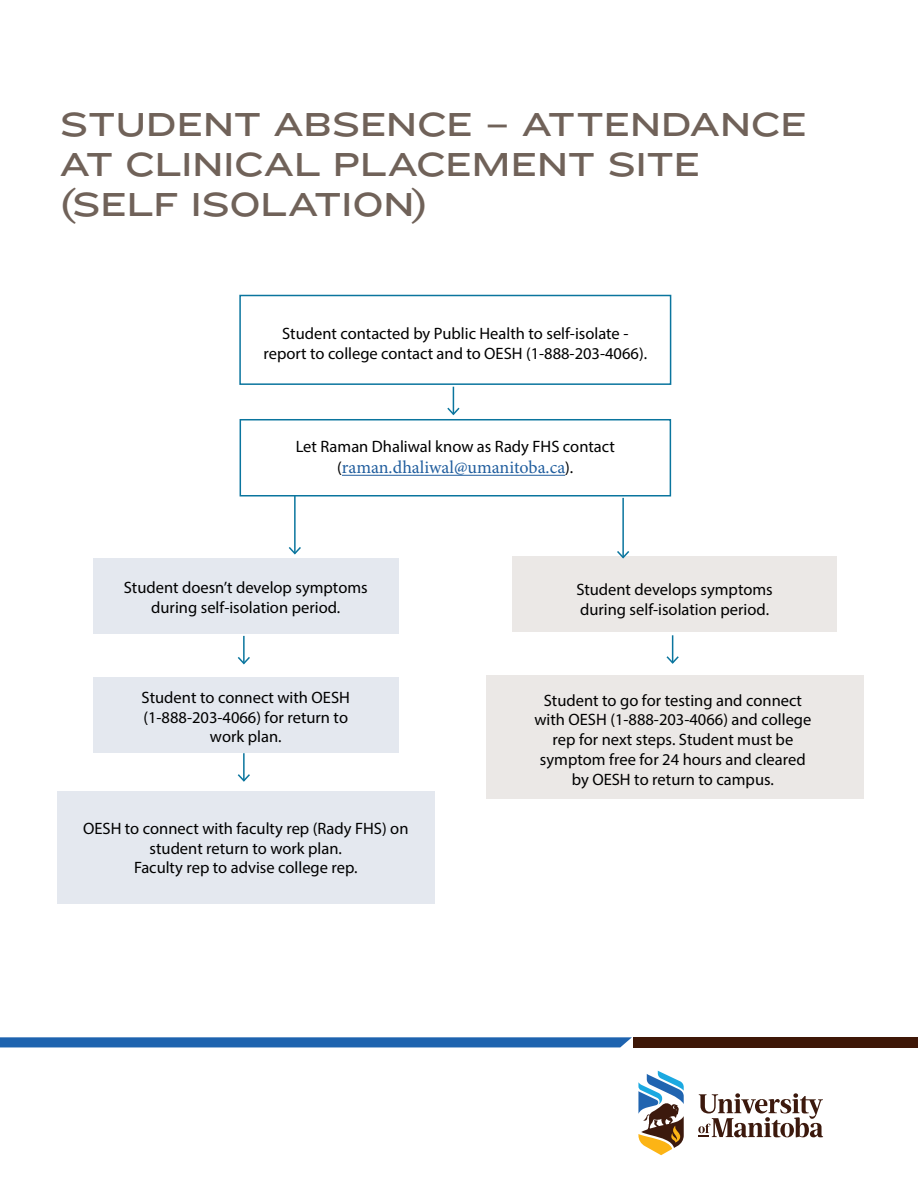
<style>
.page{position:relative;width:918px;height:1188px;background:#fff}
.page>*{position:absolute;margin:0;border:0;box-sizing:border-box;transform-origin:0 0}
.t1{font:34.5px/39.8px "Knockout HTF34 Junior Sumo";color:#706259}
.t2{font:18px "Minion Pro";color:#215e9e}
.t3{font:16.5px/19.8px "Myriad Pro";color:#000;text-align:center}
.s1{font-family:"Myriad Pro";font-size:16.5px;color:#000}
</style>
<div class="page">
<div style="left:634px;top:1037px;width:284px;height:10px;background:#3e1707"></div>
<svg style="left:0;top:1037px;width:632px;height:10px;background:#2769b2"></svg>
<svg style="left:698px;top:1093px;width:125px;height:44px"></svg>
<svg style="left:638px;top:1070px;width:46px;height:86px"></svg>
<div style="left:57px;top:791px;width:378px;height:112px;background:#e4e8ef"></div>
<div style="left:239px;top:295px;width:432px;height:90px;border:2px solid #0a759e"></div>
<svg style="left:447px;top:387px;width:13px;height:29px"></svg>
<div style="left:93px;top:677px;width:306px;height:75px;background:#e4e8ef"></div>
<div style="left:486px;top:675px;width:378px;height:124px;background:#ebe8e6"></div>
<hr style="left:243px;top:753px;width:2px;height:28px;background:#0a759e">
<svg style="left:237px;top:773px;width:13px;height:9px"></svg>
<div style="left:512px;top:556px;width:325px;height:76px;background:#ebe8e6"></div>
<div style="left:93px;top:558px;width:306px;height:75px;background:#e4e8ef"></div>
<hr style="left:243px;top:636px;width:2px;height:27px;background:#0a759e">
<svg style="left:237px;top:655px;width:13px;height:10px"></svg>
<svg style="left:666px;top:635px;width:13px;height:29px"></svg>
<div style="left:240px;top:419px;width:431px;height:77px;background:#fff;border:2px solid #0a759e"></div>
<hr style="left:342px;top:475px;width:223px;height:1px;background:#215e9e">
<hr style="left:294px;top:495px;width:2px;height:58px;background:#0a759e">
<svg style="left:288px;top:545px;width:13px;height:10px"></svg>
<hr style="left:622px;top:498px;width:2px;height:59px;background:#0a759e">
<svg style="left:617px;top:549px;width:13px;height:10px"></svg>
<h1 class="t1" style="left:60px;top:105px;width:748px">STUDENT ABSENCE – ATTENDANCE<br>AT CLINICAL PLACEMENT SITE (SELF ISOLATION)</h1>
<p class="t3" style="left:264px;top:324px;width:385px">Student contacted by Public Health to self-isolate ‐ report to college contact and to OESH (1‐888‐203‐4066).</p>
<p class="t3" style="left:296px;top:436px;width:321px">Let Raman Dhaliwal know as Rady FHS contact</p>
<p class="t2" style="left:337px;top:456px;width:238px"><span class="s1">(</span>raman.dhaliwal@umanitoba.ca<span class="s1">).</span></p>
<p class="t3" style="left:124px;top:577px;width:245px">Student doesn’t develop symptoms during self‐isolation period.</p>
<p class="t3" style="left:142px;top:687px;width:210px">Student to connect with OESH (1-888-203-4066) for return to work plan.</p>
<p class="t3" style="left:83px;top:818px;width:327px">OESH to connect with faculty rep (Rady FHS) on student return to work plan.<br>Faculty rep to advise college rep.</p>
<p class="t3" style="left:576px;top:579px;width:198px;text-align:left">Student develops symptoms during self‐isolation period.</p>
<p class="t3" style="left:534px;top:690px;width:279px">Student to go for testing and connect with OESH (1-888-203-4066) and college rep for next steps. Student must be symptom free for 24 hours and cleared by OESH to return to campus.</p>
</div>
